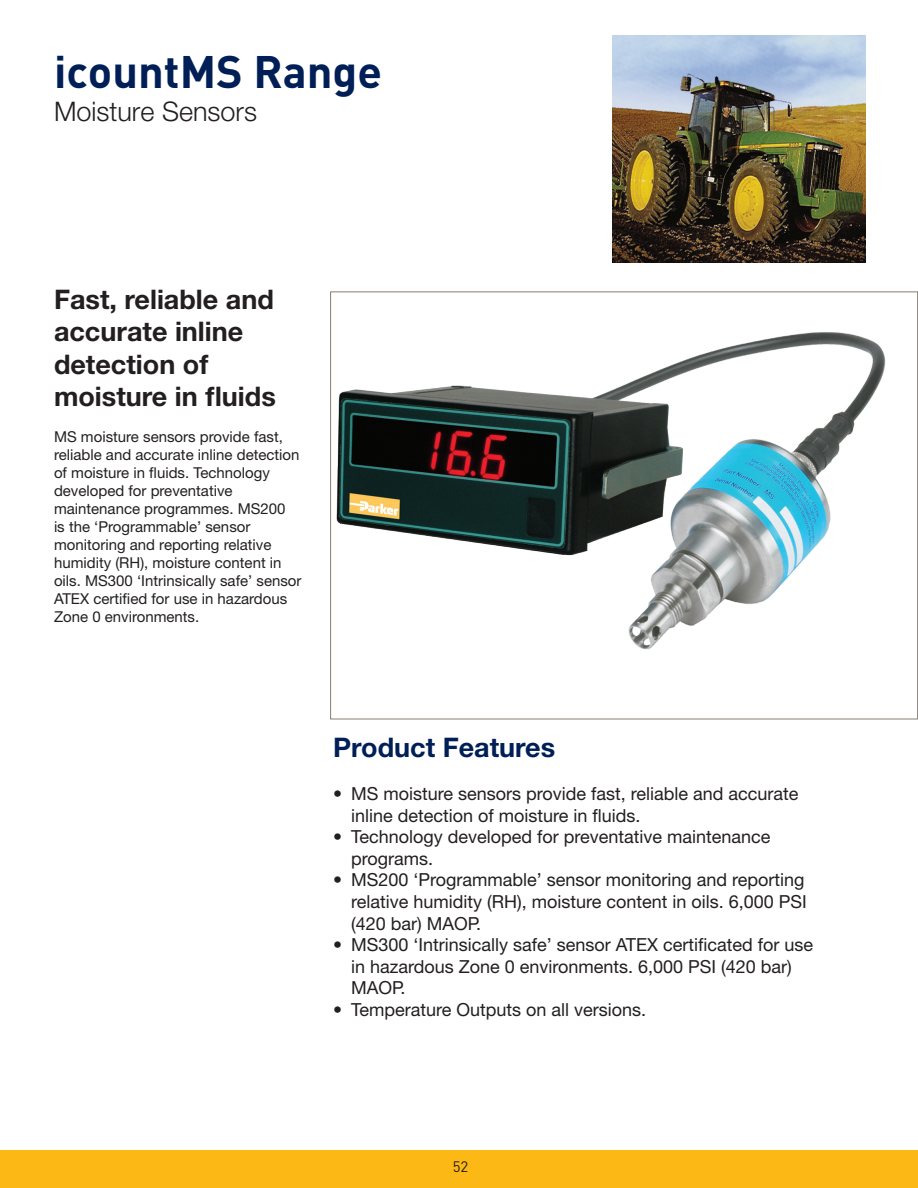
<style>
.page{position:relative;width:918px;height:1188px;background:#fff}
.page>*{position:absolute;margin:0;border:0;box-sizing:border-box;transform-origin:0 0}
.t1{font:700 45px "DINOT";color:#001f56}
.t2{font:700 27px/32.4px "Helvetica Neue LT Std";color:#231f20}
.t3{font:700 27px "Helvetica Neue LT Std";color:#001f56}
.t4{font:300 27px "Helvetica Neue LT Std";color:#231f20}
.t5{font:18px/21.6px "Helvetica Neue LT Std";color:#231f20}
.t6{font:15px/18px "Helvetica Neue LT Std";color:#231f20}
.t7{font:15px "DINOT";color:#231f20}
.s1{font-weight:300}
</style>
<div class="page">
<div style="left:0;top:1150px;width:918px;height:38px;background:#fcb814"></div>
<img style="left:613px;top:36px;width:252px;height:226px">
<img style="left:336px;top:332px;width:550px;height:318px">
<h1 class="t1" style="left:54px;top:42px;width:330px">icountMS Range</h1>
<h2 class="t4" style="left:54px;top:95px;width:205px">Moisture Sensors</h2>
<h2 class="t2" style="left:54px;top:283px;width:223px">Fast, reliable and accurate inline detection of moisture in fluids</h2>
<p class="t6" style="left:54px;top:428px;width:249px">MS moisture sensors provide fast, reliable and accurate inline detection of moisture in fluids. Technology developed for preventative maintenance programmes. MS200<br>is the ‘Programmable’ sensor monitoring and reporting relative humidity (RH), moisture content in oils. MS300 ‘Intrinsically safe’ sensor ATEX certified for use in hazardous Zone 0 environments.</p>
<h2 class="t3" style="left:333px;top:730px;width:224px">Product Features</h2>
<p class="t5" style="left:351px;top:783px;width:449px;text-indent:-18px"><span class="s1">•</span> MS moisture sensors provide fast, reliable and accurate inline detection of moisture in fluids.</p>
<p class="t5" style="left:351px;top:826px;width:421px;text-indent:-18px">• Technology developed for preventative maintenance programs.</p>
<p class="t5" style="left:351px;top:869px;width:457px;text-indent:-18px">• MS200 ‘Programmable’ sensor monitoring and reporting relative humidity (RH), moisture content in oils. 6,000 PSI (420 bar) MAOP.</p>
<p class="t5" style="left:351px;top:934px;width:464px;text-indent:-18px">• MS300 ‘Intrinsically safe’ sensor ATEX certificated for use in hazardous Zone 0 environments. 6,000 PSI (420 bar)<br>MAOP.</p>
<p class="t5" style="left:333px;top:999px;width:315px">• Temperature Outputs on all versions.</p>
<p class="t7" style="left:453px;top:1156px;width:17px">52</p>
</div>
